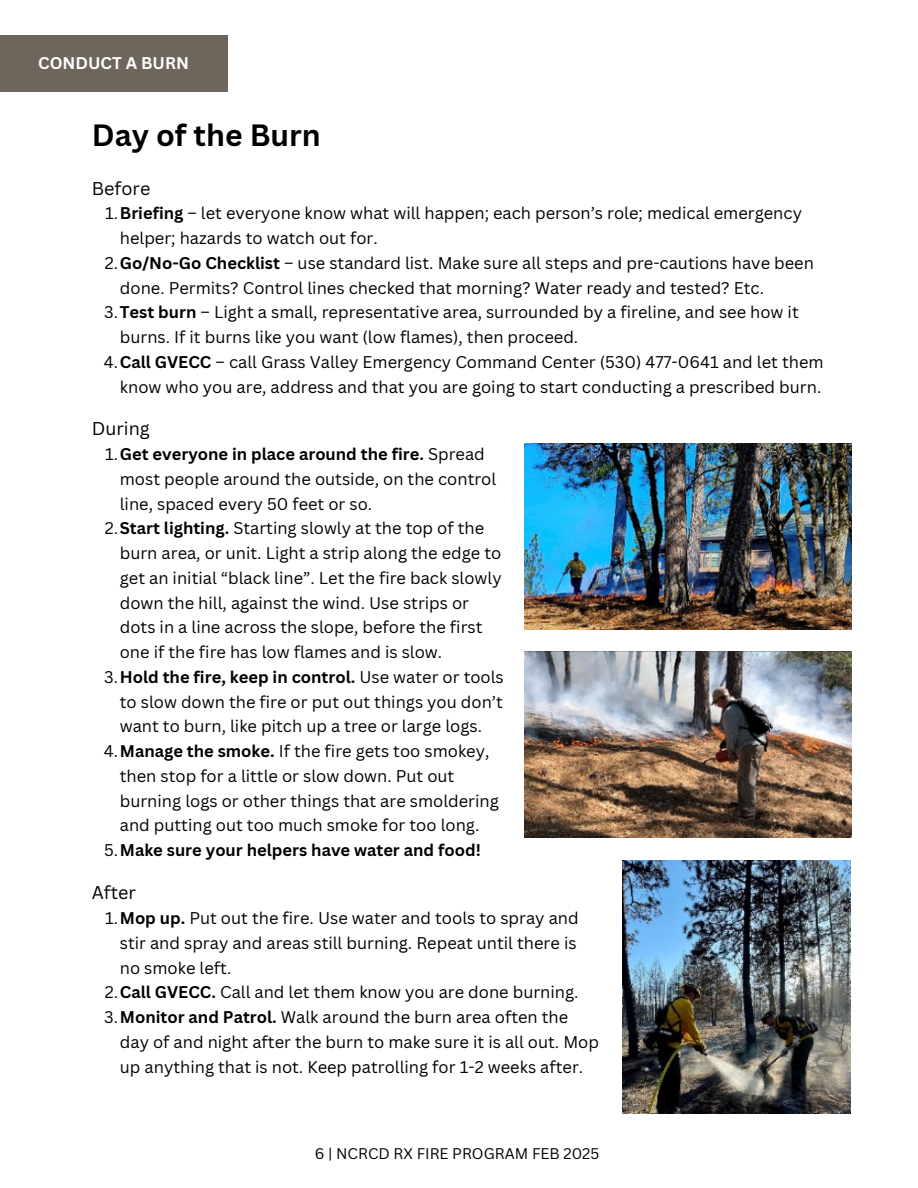
<style>
.page{position:relative;width:918px;height:1188px;background:#fff}
.page>*{position:absolute;margin:0;border:0;box-sizing:border-box;transform-origin:0 0}
.t1{font:700 30px "Canva Sans";color:#000}
.t2{font:18px "Canva Sans";color:#000}
.t3{font:16.5px/24.8px "Canva Sans";color:#000}
.t4{font:700 16.5px "Canva Sans";color:#000}
.t5{font:700 16.5px "Canva Sans";color:#fff}
.t6{font:15px "Canva Sans";color:#000}
.s1{font-weight:700}
.s2{font-weight:400}
</style>
<div class="page">
<div style="left:0;top:35px;width:227px;height:57px;background:#6e665d"></div>
<img style="left:525px;top:652px;width:326px;height:185px">
<img style="left:525px;top:444px;width:326px;height:185px">
<img style="left:622px;top:860px;width:229px;height:254px">
<p class="t5" style="left:38px;top:51px;width:152px">CONDUCT A BURN</p>
<h2 class="t1" style="left:92px;top:114px;width:231px">Day of the Burn</h2>
<p class="t2" style="left:92px;top:176px;width:60px">Before</p>
<p class="t3" style="left:105px;top:201px;width:698px">1.<span class="s1">Briefing</span> – let everyone know what will happen; each person’s role; medical emergency</p>
<p class="t3" style="left:120px;top:225px;width:260px">helper; hazards to watch out for.</p>
<p class="t3" style="left:105px;top:250px;width:711px">2.<span class="s1">Go/No-Go Checklist</span> – use standard list. Make sure all steps and pre-cautions have been</p>
<p class="t3" style="left:120px;top:275px;width:646px">done. Permits? Control lines checked that morning? Water ready and tested? Etc.</p>
<p class="t3" style="left:104px;top:300px;width:696px">3.<span class="s1">Test burn</span> – Light a small, representative area, surrounded by a fireline, and see how it</p>
<p class="t3" style="left:120px;top:324px;width:460px">burns. If it burns like you want (low flames), then proceed.</p>
<p class="t3" style="left:104px;top:349px;width:721px">4.<span class="s1">Call GVECC</span> – call Grass Valley Emergency Command Center (530) 477-0641 and let them</p>
<p class="t3" style="left:120px;top:374px;width:703px">know who you are, address and that you are going to start conducting a prescribed burn.</p>
<p class="t2" style="left:92px;top:416px;width:60px">During</p>
<p class="t3" style="left:120px;top:441px;width:378px;text-indent:-15px">1.<span class="s1">Get everyone in place around the fire.</span> Spread most people around the outside, on the control line, spaced every 50 feet or so.</p>
<p class="t3" style="left:120px;top:516px;width:383px;text-indent:-15px">2.<span class="s1">Start lighting.</span> Starting slowly at the top of the burn area, or unit. Light a strip along the edge to get an initial “black line”. Let the fire back slowly down the hill, against the wind. Use strips or dots in a line across the slope, before the first one if the fire has low flames and is slow.</p>
<p class="t3" style="left:120px;top:664px;width:386px;text-align:justify;text-indent:-16px">3.<span class="s1">Hold the fire, keep in control.</span> Use water or tools to slow down the fire or put out things you don’t want to burn, like pitch up a tree or large logs.</p>
<p class="t3" style="left:120px;top:738px;width:381px;text-indent:-16px">4.<span class="s1">Manage the smoke.</span> If the fire gets too smokey, then stop for a little or slow down. Put out burning logs or other things that are smoldering and putting out too much smoke for too long.</p>
<h5 class="t4" style="left:104px;top:839px;width:378px"><span class="s2">5.</span>Make sure your helpers have water and food!</h5>
<p class="t2" style="left:92px;top:880px;width:46px">After</p>
<p class="t3" style="left:105px;top:905px;width:475px">1.<span class="s1">Mop up.</span> Put out the fire. Use water and tools to spray and</p>
<p class="t3" style="left:120px;top:930px;width:458px">stir and spray and areas still burning. Repeat until there is</p>
<p class="t3" style="left:120px;top:955px;width:113px">no smoke left.</p>
<p class="t3" style="left:105px;top:980px;width:475px">2.<span class="s1">Call GVECC.</span> Call and let them know you are done burning.</p>
<p class="t3" style="left:104px;top:1004px;width:466px">3.<span class="s1">Monitor and Patrol.</span> Walk around the burn area often the</p>
<p class="t3" style="left:120px;top:1029px;width:481px">day of and night after the burn to make sure it is all out. Mop</p>
<p class="t3" style="left:120px;top:1054px;width:465px">up anything that is not. Keep patrolling for 1-2 weeks after.</p>
<p class="t6" style="left:315px;top:1143px;width:286px">6 | NCRCD RX FIRE PROGRAM FEB 2025</p>
</div>
